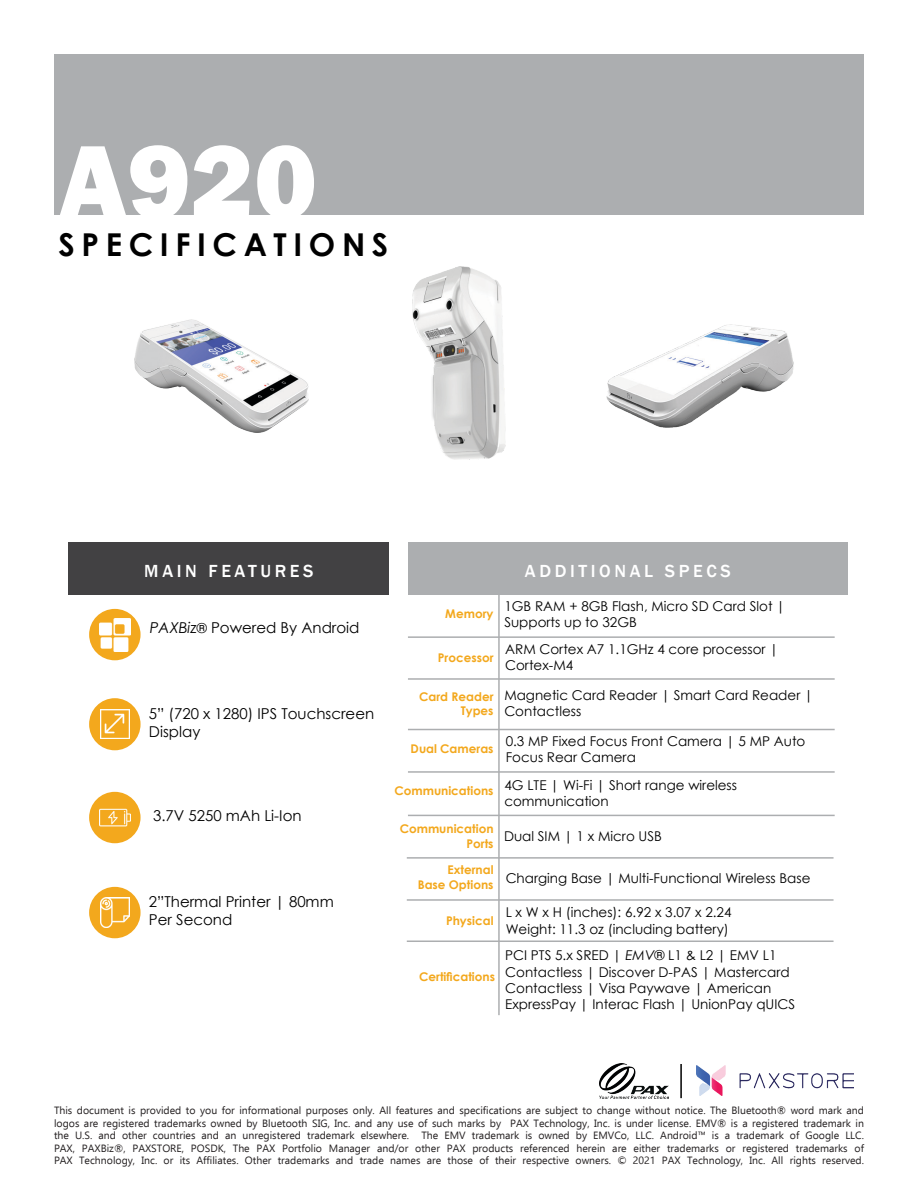
<style>
.page{position:relative;width:918px;height:1188px;background:#fff}
.page>*{position:absolute;margin:0;border:0;box-sizing:border-box;transform-origin:0 0}
.t1{font:800 108px "Franklin Gothic";color:#fff}
.t2{font:700 31.5px "Century Gothic";letter-spacing:.21em;color:#000}
.t3{font:500 18px "Franklin Gothic";letter-spacing:.2em;color:#fff}
.t4{font:15px/18px "Century Gothic";color:#000}
.t5{font:13.5px/16.2px "Century Gothic";color:#000}
.t6{font:700 12px/14.4px "Century Gothic";color:#f3a81d;text-align:right}
.t7{font:10.5px/12.6px "Ebrima";color:#231f20;text-align:justify}
.s1{font-style:italic}
.s2{font-size:13.5px}
</style>
<div class="page">
<div style="left:54px;top:54px;width:810px;height:161px;background:#acaeb0"></div>
<div style="left:89px;top:792px;width:52px;height:51px;background:#f3a81d;border-radius:50%"></div>
<img style="left:99px;top:808px;width:31px;height:19px">
<div style="left:89px;top:698px;width:52px;height:52px;background:#f3a81d;border-radius:50%"></div>
<img style="left:100px;top:710px;width:29px;height:29px">
<img style="left:412px;top:266px;width:94px;height:193px">
<img style="left:134px;top:320px;width:175px;height:112px">
<img style="left:606px;top:324px;width:188px;height:104px">
<div style="left:89px;top:887px;width:52px;height:51px;background:#f3a81d;border-radius:50%"></div>
<img style="left:100px;top:898px;width:30px;height:29px">
<hr style="left:498px;top:595px;width:2px;height:420px;background:#acaeb0">
<hr style="left:408px;top:636px;width:427px;height:2px;background:#acaeb0">
<hr style="left:408px;top:678px;width:427px;height:2px;background:#acaeb0">
<div style="left:408px;top:543px;width:440px;height:52px;background:#acaeb0"></div>
<div style="left:68px;top:543px;width:321px;height:52px;background:#424143"></div>
<hr style="left:408px;top:729px;width:427px;height:1px;background:#acaeb0">
<hr style="left:408px;top:771px;width:427px;height:2px;background:#acaeb0">
<hr style="left:408px;top:815px;width:427px;height:1px;background:#acaeb0">
<hr style="left:407px;top:857px;width:427px;height:2px;background:#acaeb0">
<hr style="left:407px;top:899px;width:427px;height:2px;background:#acaeb0">
<hr style="left:407px;top:941px;width:427px;height:1px;background:#acaeb0">
<div style="left:89px;top:609px;width:52px;height:51px;background:#f3a81d;border-radius:50%"></div>
<img style="left:99px;top:619px;width:31px;height:33px">
<img style="left:599px;top:1064px;width:70px;height:34px">
<img style="left:697px;top:1066px;width:157px;height:29px">
<hr style="left:680px;top:1064px;width:2px;height:34px;background:#000">
<p class="t1" style="left:58px;top:112px;width:260px">A920</p>
<p class="t2" style="left:58px;top:221px;width:331px">SPECIFICATIONS</p>
<p class="t3" style="left:144px;top:560px;width:171px">MAIN FEATURES</p>
<p class="t3" style="left:525px;top:560px;width:207px">ADDITIONAL SPECS</p>
<p class="t4" style="left:150px;top:619px;width:211px"><span class="s1">PAXBiz</span><span class="s2">®</span> Powered By Android</p>
<p class="t4" style="left:149px;top:705px;width:227px">5” (720 x 1280) IPS Touchscreen<br>Display</p>
<p class="t4" style="left:153px;top:806px;width:150px">3.7V 5250 mAh Li-Ion</p>
<p class="t4" style="left:149px;top:893px;width:186px">2”Thermal Printer | 80mm<br>Per Second</p>
<p class="t6" style="left:445px;top:606px;width:50px">Memory</p>
<p class="t6" style="left:438px;top:650px;width:57px">Processor</p>
<p class="t6" style="left:419px;top:689px;width:76px">Card Reader</p>
<p class="t6" style="left:461px;top:703px;width:34px">Types</p>
<p class="t6" style="left:411px;top:741px;width:84px">Dual Cameras</p>
<p class="t6" style="left:394px;top:783px;width:101px">Communications</p>
<p class="t6" style="left:400px;top:821px;width:95px">Communication<br>Ports</p>
<p class="t6" style="left:447px;top:862px;width:48px">External</p>
<p class="t6" style="left:418px;top:877px;width:77px">Base Options</p>
<p class="t6" style="left:446px;top:913px;width:49px">Physical</p>
<p class="t6" style="left:419px;top:969px;width:77px">Certifications</p>
<p class="t5" style="left:504px;top:598px;width:283px">1GB RAM + 8GB Flash, Micro SD Card Slot |<br>Supports up to 32GB</p>
<p class="t5" style="left:505px;top:641px;width:275px">ARM Cortex A7 1.1GHz 4 core processor |<br>Cortex-M4</p>
<p class="t5" style="left:504px;top:687px;width:310px">Magnetic Card Reader | Smart Card Reader |<br>Contactless</p>
<p class="t5" style="left:506px;top:732px;width:301px">0.3 MP Fixed Focus Front Camera | 5 MP Auto<br>Focus Rear Camera</p>
<p class="t5" style="left:504px;top:776px;width:234px">4G LTE | Wi-Fi | Short range wireless communication</p>
<p class="t5" style="left:504px;top:828px;width:159px">Dual SIM | 1 x Micro USB</p>
<p class="t5" style="left:506px;top:870px;width:306px">Charging Base | Multi-Functional Wireless Base</p>
<p class="t5" style="left:506px;top:904px;width:227px">L x W x H (inches): 6.92 x 3.07 x 2.24</p>
<p class="t5" style="left:506px;top:920px;width:225px">Weight: 11.3 oz (including battery)</p>
<p class="t5" style="left:505px;top:947px;width:291px">PCI PTS 5.x SRED | <span class="s1">EMV</span>® L1 &amp; L2 | EMV L1<br>Contactless | Discover D-PAS | Mastercard Contactless | Visa Paywave | American ExpressPay | Interac Flash | UnionPay qUICS</p>
<p class="t7" style="left:54px;top:1104px;width:812px">This document is provided to you for informational purposes only. All features and specifications are subject to change without notice. The Bluetooth® word mark and logos are registered trademarks owned by Bluetooth SIG, Inc. and any use of such marks by PAX Technology, Inc. is under license. EMV® is a registered trademark in the U.S. and other countries and an unregistered trademark elsewhere. The EMV trademark is owned by EMVCo, LLC. Android™ is a trademark of Google LLC.<br>PAX, PAXBiz®, PAXSTORE, POSDK, The PAX Portfolio Manager and/or other PAX products referenced herein are either trademarks or registered trademarks of PAX Technology, Inc. or its Affi liates. Other trademarks and trade names are those of their respective owners. © 2021 PAX Technology, Inc. All rights reserved.</p>
</div>
